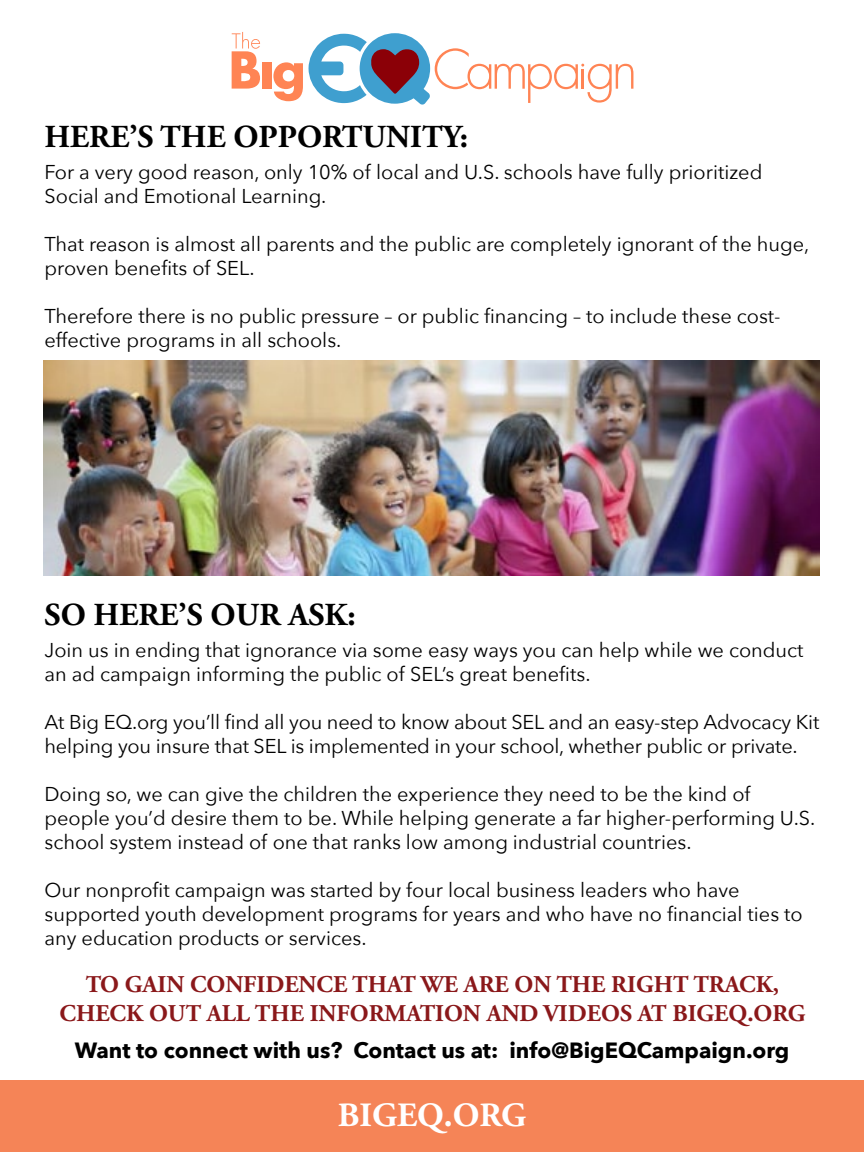
<style>
.page{position:relative;width:864px;height:1152px;background:#fff}
.page>*{position:absolute;margin:0;border:0;box-sizing:border-box;transform-origin:0 0}
.t1{font:700 34px "Adobe Garamond Pro";color:#fff}
.t2{font:700 32px "Adobe Garamond Pro";color:#000}
.t3{font:700 24px/28.8px "Adobe Garamond Pro";color:#8a181a;text-align:center}
.t4{font:700 22px "Avenir Next";color:#000}
.t5{font:20px/24px "Avenir Next";color:#000}
</style>
<div class="page">
<div style="left:0;top:1080px;width:864px;height:72px;background:#f58457"></div>
<div style="left:262px;top:62px;width:9px;height:27px;background:#ff8454"></div>
<svg style="left:273px;top:62px;width:30px;height:39px"></svg>
<svg style="left:232px;top:32px;width:28px;height:57px"></svg>
<svg style="left:309px;top:33px;width:324px;height:72px"></svg>
<img style="left:43px;top:360px;width:776px;height:216px">
<h2 class="t2" style="left:45px;top:118px;width:425px">HERE’S THE OPPORTUNITY:</h2>
<p class="t5" style="left:45px;top:159px;width:719px">For a very good reason, only 10% of local and U.S. schools have fully prioritized<br>Social and Emotional Learning.</p>
<p class="t5" style="left:45px;top:231px;width:766px">That reason is almost all parents and the public are completely ignorant of the huge, proven benefits of SEL.</p>
<p class="t5" style="left:45px;top:303px;width:738px">Therefore there is no public pressure – or public financing – to include these cost&shy;effective programs in all schools.</p>
<h2 class="t2" style="left:45px;top:596px;width:313px">SO HERE’S OUR ASK:</h2>
<p class="t5" style="left:45px;top:637px;width:761px">Join us in ending that ignorance via some easy ways you can help while we conduct an ad campaign informing the public of SEL’s great benefits.</p>
<p class="t5" style="left:45px;top:709px;width:776px">At Big EQ.org you’ll find all you need to know about SEL and an easy-step Advocacy Kit helping you insure that SEL is implemented in your school, whether public or private.</p>
<p class="t5" style="left:45px;top:781px;width:772px">Doing so, we can give the children the experience they need to be the kind of people you’d desire them to be. While helping generate a far higher-performing U.S. school system instead of one that ranks low among industrial countries.</p>
<p class="t5" style="left:45px;top:877px;width:760px">Our nonprofit campaign was started by four local business leaders who have supported youth development programs for years and who have no financial ties to any education products or services.</p>
<p class="t3" style="left:60px;top:970px;width:747px">TO GAIN CONFIDENCE THAT WE ARE ON THE RIGHT TRACK,<br>CHECK OUT ALL THE INFORMATION AND VIDEOS AT BIGEQ.ORG</p>
<p class="t4" style="left:75px;top:1032px;width:716px">Want to connect with us? Contact us at: info@BigEQCampaign.org</p>
<h1 class="t1" style="left:338px;top:1095px;width:190px">BIGEQ.ORG</h1>
</div>
